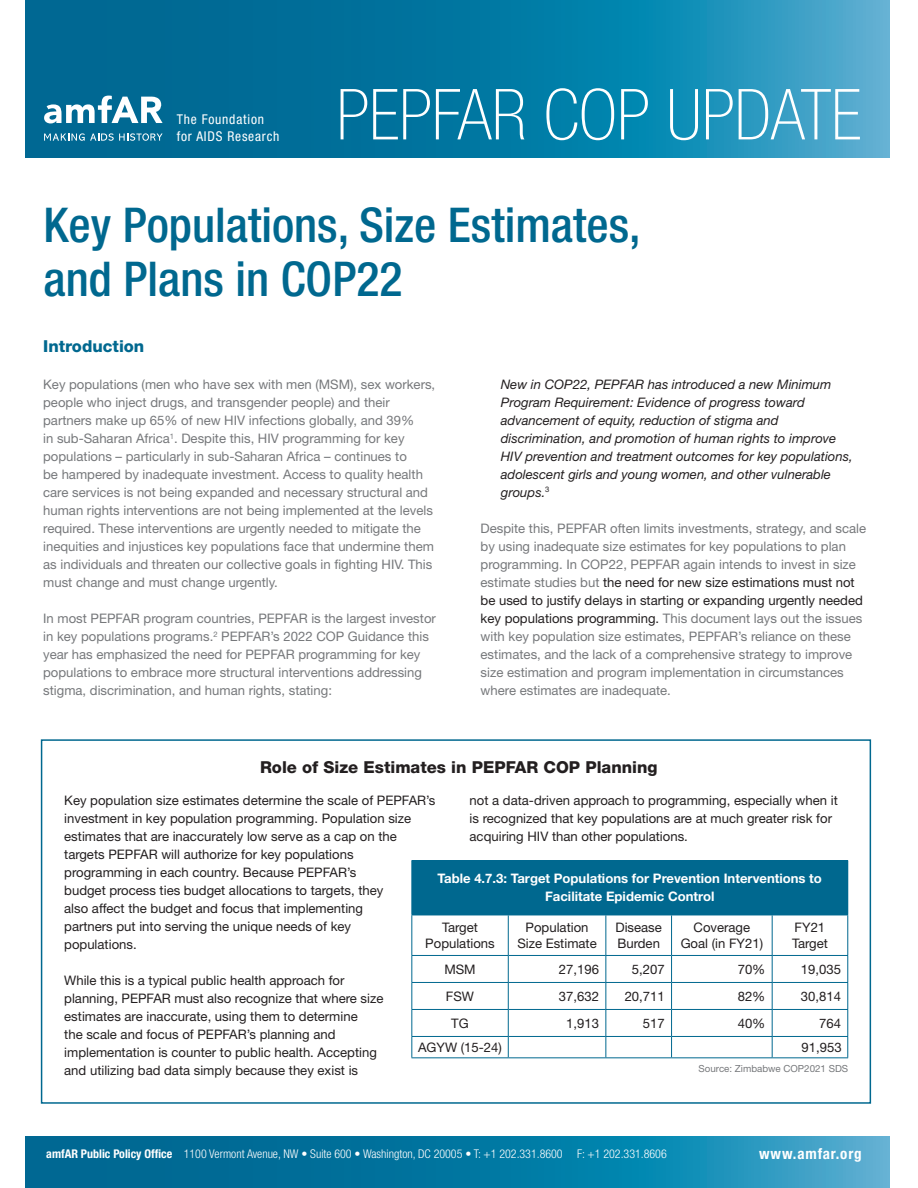
<style>
.page{position:relative;width:918px;height:1188px;background:#fff}
.page>*{position:absolute;margin:0;border:0;box-sizing:border-box;transform-origin:0 0}
.t1{font:100 condensed 70.5px "Helvetica Neue LT Std";color:#fff}
.secondary_head{font:500 condensed 48px/54px "Helvetica Neue LT Std";color:#00688f}
.bullet{font:800 16.5px "Helvetica Neue LT Std";color:#231f20}
.N_Introduction_head{font:800 16.5px "Helvetica Neue LT Std";color:#00688f}
.t2{font:700 condensed 15px "Helvetica Neue LT Std";letter-spacing:.06em;color:#fff}
.t3{font:condensed 13.5px/16.2px "Helvetica Neue LT Std";letter-spacing:.06em;color:#fff}
.N_body{font:13.2px/18px "Helvetica Neue LT Std";color:#76787b}
.N_body-2{font:13.2px/18px "Helvetica Neue LT Std";color:#231f20}
.N_body-3{font:italic 13.2px/18px "Helvetica Neue LT Std";color:#231f20}
.N_body-4{font:700 13.2px/18px "Helvetica Neue LT Std";color:#fff;text-align:center}
.t4{font:300 condensed 12px "Helvetica Neue LT Std";color:#fff}
.N_body-5{font:9.75px "Helvetica Neue LT Std";color:#76787b}
.s1{color:#231f20}
.s2{font-weight:700}
</style>
<div class="page">
<svg style="left:26px;top:1137px;width:864px;height:51px;background:#0e7da7"></svg>
<svg style="left:26px;top:0;width:864px;height:157px;background:#0d7da6"></svg>
<div style="left:41px;top:739px;width:830px;height:365px;border:2px solid #00688f"></div>
<svg style="left:44px;top:96px;width:119px;height:27px"></svg>
<svg style="left:44px;top:133px;width:119px;height:8px"></svg>
<div style="left:412px;top:861px;width:436px;height:54px;background:#00688f"></div>
<hr style="left:411px;top:860px;width:97px;height:1px;background:#00688f">
<hr style="left:411px;top:861px;width:1px;height:54px;background:#00688f">
<hr style="left:508px;top:860px;width:98px;height:1px;background:#00688f">
<hr style="left:606px;top:860px;width:66px;height:1px;background:#00688f">
<hr style="left:672px;top:860px;width:100px;height:1px;background:#00688f">
<hr style="left:772px;top:860px;width:76px;height:1px;background:#00688f">
<hr style="left:411px;top:915px;width:97px;height:1px;background:#00688f">
<hr style="left:411px;top:915px;width:1px;height:40px;background:#00688f">
<hr style="left:508px;top:915px;width:98px;height:1px;background:#00688f">
<hr style="left:508px;top:915px;width:1px;height:40px;background:#00688f">
<hr style="left:606px;top:915px;width:66px;height:1px;background:#00688f">
<hr style="left:605px;top:915px;width:1px;height:40px;background:#00688f">
<hr style="left:672px;top:915px;width:100px;height:1px;background:#00688f">
<hr style="left:671px;top:915px;width:1px;height:40px;background:#00688f">
<hr style="left:772px;top:915px;width:76px;height:1px;background:#00688f">
<hr style="left:772px;top:915px;width:1px;height:40px;background:#00688f">
<hr style="left:847px;top:915px;width:1px;height:40px;background:#00688f">
<hr style="left:411px;top:955px;width:97px;height:1px;background:#00688f">
<hr style="left:508px;top:955px;width:98px;height:1px;background:#00688f">
<hr style="left:606px;top:955px;width:66px;height:1px;background:#00688f">
<hr style="left:672px;top:955px;width:100px;height:1px;background:#00688f">
<hr style="left:772px;top:955px;width:76px;height:1px;background:#00688f">
<hr style="left:411px;top:982px;width:97px;height:1px;background:#00688f">
<hr style="left:508px;top:982px;width:98px;height:1px;background:#00688f">
<hr style="left:606px;top:982px;width:66px;height:1px;background:#00688f">
<hr style="left:672px;top:982px;width:100px;height:1px;background:#00688f">
<hr style="left:772px;top:982px;width:76px;height:1px;background:#00688f">
<hr style="left:411px;top:1009px;width:97px;height:1px;background:#00688f">
<hr style="left:508px;top:1009px;width:98px;height:1px;background:#00688f">
<hr style="left:606px;top:1009px;width:66px;height:1px;background:#00688f">
<hr style="left:672px;top:1009px;width:100px;height:1px;background:#00688f">
<hr style="left:772px;top:1009px;width:76px;height:1px;background:#00688f">
<hr style="left:411px;top:1036px;width:97px;height:1px;background:#00688f">
<svg style="left:411px;top:956px;width:1px;height:101px"></svg>
<hr style="left:508px;top:1036px;width:98px;height:1px;background:#00688f">
<svg style="left:508px;top:956px;width:1px;height:101px"></svg>
<hr style="left:606px;top:1036px;width:66px;height:1px;background:#00688f">
<svg style="left:605px;top:956px;width:1px;height:101px"></svg>
<hr style="left:672px;top:1036px;width:100px;height:1px;background:#00688f">
<svg style="left:671px;top:956px;width:1px;height:101px"></svg>
<hr style="left:772px;top:1036px;width:76px;height:1px;background:#00688f">
<svg style="left:772px;top:956px;width:1px;height:101px"></svg>
<svg style="left:847px;top:956px;width:1px;height:101px"></svg>
<hr style="left:411px;top:1057px;width:97px;height:1px;background:#00688f">
<hr style="left:508px;top:1057px;width:98px;height:1px;background:#00688f">
<hr style="left:606px;top:1057px;width:66px;height:1px;background:#00688f">
<hr style="left:672px;top:1057px;width:100px;height:1px;background:#00688f">
<hr style="left:772px;top:1057px;width:76px;height:1px;background:#00688f">
<p class="t3" style="left:177px;top:111px;width:104px">The Foundation for AIDS Research</p>
<p class="t1" style="left:336px;top:75px;width:526px">PEPFAR COP UPDATE</p>
<p class="secondary_head" style="left:44px;top:198px;width:599px">Key Populations, Size Estimates, and Plans in COP22</p>
<p class="N_Introduction_head" style="left:43px;top:336px;width:103px">Introduction</p>
<p class="N_body" style="left:43px;top:376px;width:394px">Key populations (men who have sex with men (MSM), sex workers, people who inject drugs, and transgender people) and their partners make up 65% of new HIV infections globally, and 39%<br>in sub-Saharan Africa<sup>1</sup>. Despite this, HIV programming for key populations – particularly in sub-Saharan Africa – continues to<br>be hampered by inadequate investment. Access to quality health care services is not being expanded and necessary structural and human rights interventions are not being implemented at the levels required. These interventions are urgently needed to mitigate the inequities and injustices key populations face that undermine them as individuals and threaten our collective goals in fighting HIV. This must change and must change urgently.</p>
<p class="N_body" style="left:43px;top:610px;width:394px">In most PEPFAR program countries, PEPFAR is the largest investor in key populations programs.<sup>2</sup> PEPFAR’s 2022 COP Guidance this year has emphasized the need for PEPFAR programming for key populations to embrace more structural interventions addressing stigma, discrimination, and human rights, stating:</p>
<p class="N_body-3" style="left:501px;top:375px;width:353px">New in COP22, PEPFAR has introduced a new Minimum Program Requirement: Evidence of progress toward advancement of equity, reduction of stigma and discrimination, and promotion of human rights to improve HIV prevention and treatment outcomes for key populations, adolescent girls and young women, and other vulnerable groups.<sup>3</sup></p>
<p class="N_body" style="left:481px;top:519px;width:387px">Despite this, PEPFAR often limits investments, strategy, and scale by using inadequate size estimates for key populations to plan programming. In COP22, PEPFAR again intends to invest in size estimate studies but <span class="s1">the need for new size estimations must not be used to justify delays in starting or expanding urgently needed key populations programming.</span> This document lays out the issues with key population size estimates, PEPFAR’s reliance on these estimates, and the lack of a comprehensive strategy to improve size estimation and program implementation in circumstances where estimates are inadequate.</p>
<p class="bullet" style="left:260px;top:757px;width:399px">Role of Size Estimates in PEPFAR COP Planning</p>
<p class="N_body-2" style="left:64px;top:791px;width:373px">Key population size estimates determine the scale of PEPFAR’s investment in key population programming. Population size estimates that are inaccurately low serve as a cap on the targets PEPFAR will authorize for key populations<br>programming in each country. Because PEPFAR’s<br>budget process ties budget allocations to targets, they<br>also affect the budget and focus that implementing<br>partners put into serving the unique needs of key<br>populations.</p>
<p class="N_body-2" style="left:64px;top:971px;width:321px">While this is a typical public health approach for planning, PEPFAR must also recognize that where size estimates are inaccurate, using them to determine<br>the scale and focus of PEPFAR’s planning and implementation is counter to public health. Accepting and utilizing bad data simply because they exist is</p>
<p class="N_body-2" style="left:470px;top:791px;width:370px">not a data-driven approach to programming, especially when it is recognized that key populations are at much greater risk for acquiring HIV than other populations.</p>
<p class="N_body-4" style="left:438px;top:869px;width:386px">Table 4.7.3: Target Populations for Prevention Interventions to<br>Facilitate Epidemic Control</p>
<p class="N_body-2" style="left:425px;top:919px;width:71px;line-height:16.5px;text-align:center">Target<br>Populations</p>
<p class="N_body-2" style="left:517px;top:919px;width:81px;line-height:16.5px;text-align:center">Population<br>Size Estimate</p>
<p class="N_body-2" style="left:615px;top:919px;width:48px;line-height:16.5px">Disease<br>Burden</p>
<p class="N_body-2" style="left:681px;top:919px;width:84px;line-height:16.5px;text-align:center">Coverage<br>Goal (in FY21)</p>
<p class="N_body-2" style="left:792px;top:919px;width:37px;line-height:16.5px">FY21<br>Target</p>
<p class="N_body-2" style="left:444px;top:960px;width:33px">MSM</p>
<p class="N_body-2" style="left:559px;top:960px;width:42px">27,196</p>
<p class="N_body-2" style="left:632px;top:960px;width:34px">5,207</p>
<p class="N_body-2" style="left:738px;top:960px;width:29px">70%</p>
<p class="N_body-2" style="left:801px;top:960px;width:42px">19,035</p>
<p class="N_body-2" style="left:446px;top:987px;width:30px">FSW</p>
<p class="N_body-2" style="left:559px;top:987px;width:42px">37,632</p>
<p class="N_body-2" style="left:625px;top:987px;width:42px">20,711</p>
<p class="N_body-2" style="left:738px;top:987px;width:29px">82%</p>
<p class="N_body-2" style="left:801px;top:987px;width:42px">30,814</p>
<p class="N_body-2" style="left:451px;top:1014px;width:19px">TG</p>
<p class="N_body-2" style="left:566px;top:1014px;width:34px">1,913</p>
<p class="N_body-2" style="left:643px;top:1014px;width:23px">517</p>
<p class="N_body-2" style="left:738px;top:1014px;width:29px">40%</p>
<p class="N_body-2" style="left:819px;top:1014px;width:23px">764</p>
<p class="N_body-2" style="left:418px;top:1038px;width:85px">AGYW (15-24)</p>
<p class="N_body-2" style="left:802px;top:1038px;width:42px">91,953</p>
<p class="N_body-5" style="left:699px;top:1062px;width:151px">Source: Zimbabwe COP2021 SDS</p>
<p class="t4" style="left:46px;top:1147px;width:622px"><span class="s2">amfAR Public Policy Office</span> 1100 Vermont Avenue, NW • Suite 600 • Washington, DC 20005 • T: +1 202.331.8600 F: +1 202.331.8606</p>
<p class="t2" style="left:759px;top:1144px;width:104px">www.amfar.org</p>
</div>
